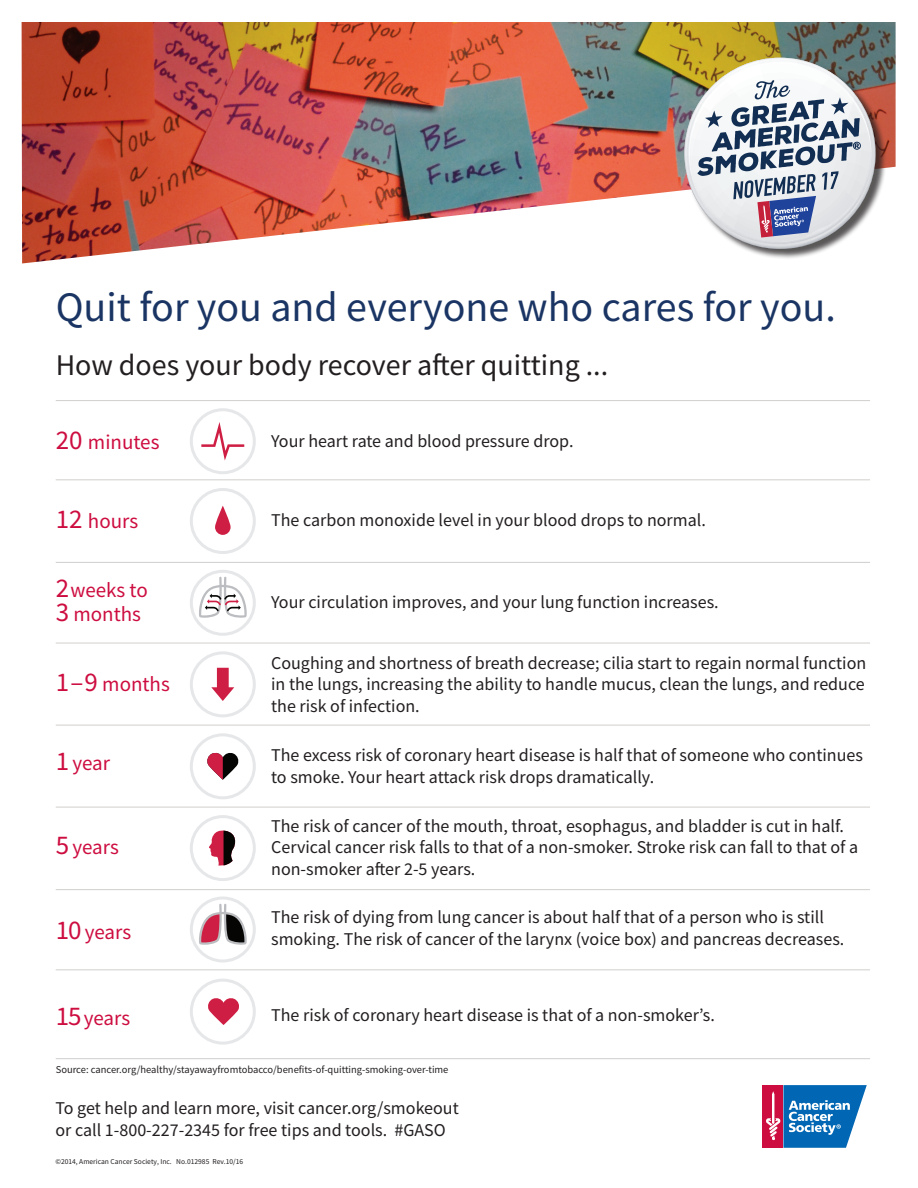
<style>
.page{position:relative;width:918px;height:1188px;background:#fff}
.page>*{position:absolute;margin:0;border:0;box-sizing:border-box;transform-origin:0 0}
.t1{font:42px "Source Sans Pro";color:#1a3564}
.t2{font:30px "Source Sans Pro";color:#231f20}
.t3{font:21px/24px "Source Sans Pro";color:#cd0d40}
.t4{font:18px/21.6px "Source Sans Pro";color:#231f20}
.t5{font:10.5px "Source Sans Pro";color:#231f20}
.t6{font:7.5px "Source Sans Pro";color:#231f20}
.s1{font-size:27px}
</style>
<div class="page">
<img style="left:22px;top:22px;width:874px;height:241px">
<div style="left:685px;top:58px;width:202px;height:202px;background:#231f20;opacity:.75"></div>
<svg style="left:684px;top:58px;width:192px;height:191px"></svg>
<div style="left:853px;top:142px;width:8px;height:8px;border:1px solid #122e53;border-radius:50%"></div>
<svg style="left:201px;top:422px;width:43px;height:39px"></svg>
<div style="left:190px;top:408px;width:66px;height:66px;border:3px solid #e6e7e9;border-radius:50%"></div>
<svg style="left:215px;top:506px;width:16px;height:29px"></svg>
<div style="left:190px;top:488px;width:66px;height:66px;border:3px solid #e6e7e9;border-radius:50%"></div>
<div style="left:190px;top:570px;width:66px;height:66px;border:3px solid #e6e7e9;border-radius:50%"></div>
<svg style="left:199px;top:577px;width:48px;height:41px"></svg>
<svg style="left:211px;top:668px;width:23px;height:33px"></svg>
<div style="left:190px;top:651px;width:66px;height:66px;border:3px solid #e6e7e9;border-radius:50%"></div>
<svg style="left:207px;top:752px;width:32px;height:28px"></svg>
<div style="left:190px;top:733px;width:66px;height:66px;border:3px solid #e6e7e9;border-radius:50%"></div>
<svg style="left:209px;top:830px;width:27px;height:36px"></svg>
<div style="left:190px;top:815px;width:66px;height:66px;border:3px solid #e6e7e9;border-radius:50%"></div>
<svg style="left:199px;top:904px;width:48px;height:41px"></svg>
<div style="left:190px;top:897px;width:66px;height:65px;border:3px solid #e6e7e9;border-radius:50%"></div>
<svg style="left:208px;top:998px;width:31px;height:27px"></svg>
<div style="left:190px;top:979px;width:66px;height:66px;border:3px solid #e6e7e9;border-radius:50%"></div>
<div style="left:762px;top:1085px;width:21px;height:63px;background:#cd0d40"></div>
<svg style="left:766px;top:1085px;width:101px;height:63px"></svg>
<hr style="left:56px;top:400px;width:814px;height:1px;background:#d1cfcd">
<hr style="left:56px;top:479px;width:814px;height:1px;background:#d1cfcd">
<hr style="left:56px;top:562px;width:814px;height:1px;background:#d1cfcd">
<hr style="left:56px;top:643px;width:814px;height:1px;background:#d1cfcd">
<hr style="left:56px;top:725px;width:814px;height:1px;background:#d1cfcd">
<hr style="left:56px;top:807px;width:814px;height:1px;background:#d1cfcd">
<hr style="left:56px;top:889px;width:814px;height:1px;background:#d1cfcd">
<hr style="left:56px;top:969px;width:814px;height:1px;background:#d1cfcd">
<hr style="left:56px;top:1058px;width:814px;height:1px;background:#d1cfcd">
<h1 class="t1" style="left:56px;top:280px;width:782px">Quit for you and everyone who cares for you.</h1>
<h2 class="t2" style="left:56px;top:346px;width:554px">How does your body recover after quitting ...</h2>
<p class="t3" style="left:56px;top:430px;width:105px"><span class="s1">20</span> minutes</p>
<p class="t3" style="left:56px;top:509px;width:84px"><span class="s1">12</span> hours</p>
<p class="t3" style="left:56px;top:578px;width:94px"><span class="s1">2</span>weeks to<br><span class="s1">3</span> months</p>
<p class="t3" style="left:56px;top:672px;width:116px"><span class="s1">1–9</span> months</p>
<p class="t3" style="left:56px;top:750px;width:56px"><span class="s1">1</span> year</p>
<p class="t3" style="left:56px;top:835px;width:65px"><span class="s1">5</span> years</p>
<p class="t3" style="left:56px;top:920px;width:77px"><span class="s1">10</span> years</p>
<p class="t3" style="left:56px;top:1006px;width:76px"><span class="s1">15</span>years</p>
<p class="t4" style="left:271px;top:430px;width:304px">Your heart rate and blood pressure drop.</p>
<p class="t4" style="left:271px;top:509px;width:436px">The carbon monoxide level in your blood drops to normal.</p>
<p class="t4" style="left:271px;top:591px;width:449px">Your circulation improves, and your lung function increases.</p>
<p class="t4" style="left:271px;top:652px;width:597px;text-align:justify">Coughing and shortness of breath decrease; cilia start to regain normal function in the lungs, increasing the ability to handle mucus, clean the lungs, and reduce the risk of infection.</p>
<p class="t4" style="left:271px;top:745px;width:593px">The excess risk of coronary heart disease is half that of someone who continues to smoke. Your heart attack risk drops dramatically.</p>
<p class="t4" style="left:271px;top:815px;width:588px">The risk of cancer of the mouth, throat, esophagus, and bladder is cut in half.<br>Cervical cancer risk falls to that of a non-smoker. Stroke risk can fall to that of a non-smoker after 2-5 years.</p>
<p class="t4" style="left:271px;top:907px;width:575px">The risk of dying from lung cancer is about half that of a person who is still smoking. The risk of cancer of the larynx (voice box) and pancreas decreases.</p>
<p class="t4" style="left:271px;top:1004px;width:445px">The risk of coronary heart disease is that of a non-smoker’s.</p>
<p class="t5" style="left:56px;top:1063px;width:394px">Source: cancer.org/healthy/stayawayfromtobacco/benefits-of-quitting-smoking-over-time</p>
<p class="t4" style="left:55px;top:1097px;width:405px">To get help and learn more, visit cancer.org/smokeout or call 1-800-227-2345 for free tips and tools. #GASO</p>
<p class="t6" style="left:55px;top:1157px;width:189px">©2014, American Cancer Society, Inc. No.012985 Rev.10/16</p>
</div>
